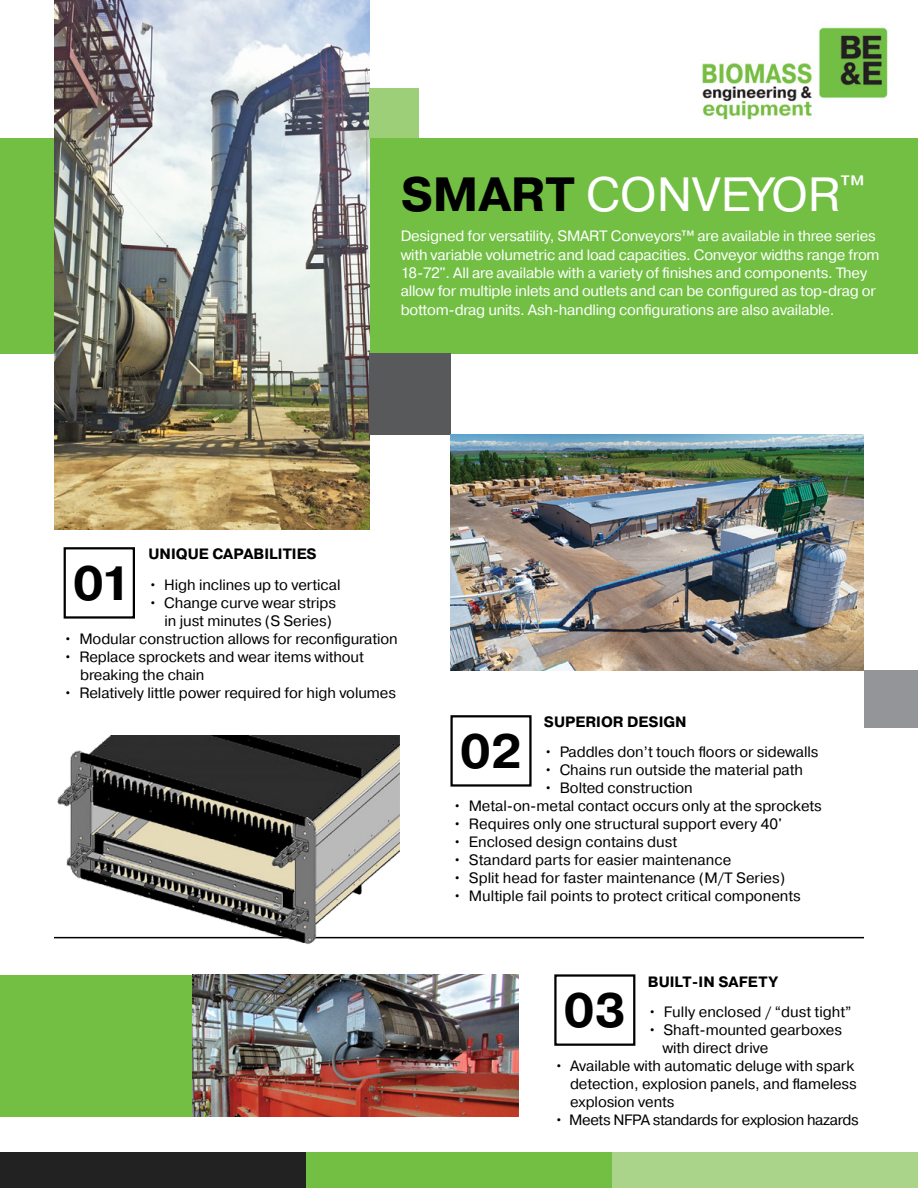
<style>
.page{position:relative;width:918px;height:1188px;background:#fff}
.page>*{position:absolute;margin:0;border:0;box-sizing:border-box;transform-origin:0 0}
.t1{font:48px "Pragmatica";color:#fff}
.t2{font:700 48px "Pragmatica";color:#000}
.t3{font:15px/18px "Pragmatica";letter-spacing:-.005em;color:#000}
.t4{font:15px/18.5px "Pragmatica";letter-spacing:-.015em;color:#fff}
.t5{font:700 15px "Pragmatica";color:#000}
.t6{font:15px "Pragmatica";letter-spacing:-.025em;color:#000}
.s1{font-weight:700;color:#000}
</style>
<div class="page">
<div style="left:0;top:138px;width:918px;height:216px;background:#72bf44"></div>
<img style="left:54px;top:0;width:315px;height:529px">
<div style="left:369px;top:89px;width:49px;height:49px;background:#9dcf78"></div>
<div style="left:369px;top:354px;width:81px;height:81px;background:#58595b"></div>
<div style="left:864px;top:671px;width:54px;height:57px;background:#939598"></div>
<img style="left:450px;top:435px;width:414px;height:236px">
<div style="left:0;top:975px;width:193px;height:142px;background:#72bf44"></div>
<div style="left:64px;top:547px;width:71px;height:72px;border:2px solid #000"></div>
<hr style="left:54px;top:937px;width:810px;height:1px;background:#000">
<div style="left:554px;top:974px;width:81px;height:72px;border:2px solid #000"></div>
<div style="left:306px;top:1153px;width:306px;height:35px;background:#72bf44"></div>
<div style="left:612px;top:1153px;width:306px;height:35px;background:#aad48a"></div>
<div style="left:0;top:1153px;width:306px;height:35px;background:#222223"></div>
<img style="left:54px;top:736px;width:346px;height:209px">
<div style="left:450px;top:715px;width:82px;height:72px;border:2px solid #000"></div>
<img style="left:702px;top:27px;width:186px;height:93px">
<img style="left:193px;top:974px;width:325px;height:143px">
<h1 class="t1" style="left:401px;top:165px;width:466px"><span class="s1">SMART</span> CONVEYOR<sup>™</sup></h1>
<p class="t4" style="left:401px;top:227px;width:480px">Designed for versatility, SMART Conveyors™ are available in three series with variable volumetric and load capacities. Conveyor widths range from 18-72". All are available with a variety of finishes and components. They allow for multiple inlets and outlets and can be configured as top-drag or bottom-drag units. Ash-handling configurations are also available.</p>
<p class="t5" style="left:148px;top:544px;width:170px">UNIQUE CAPABILITIES</p>
<p class="t3" style="left:148px;top:577px;width:193px">• High inclines up to vertical</p>
<p class="t3" style="left:148px;top:595px;width:189px;text-align:right">• Change curve wear strips in just minutes (S Series)</p>
<p class="t3" style="left:64px;top:631px;width:336px">• Modular construction allows for reconfiguration</p>
<p class="t3" style="left:80px;top:649px;width:285px;text-indent:-16px">• Replace sprockets and wear items without breaking the chain</p>
<p class="t3" style="left:64px;top:685px;width:334px">• Relatively little power required for high volumes</p>
<h1 class="t2" style="left:73px;top:552px;width:60px">01</h1>
<p class="t5" style="left:544px;top:712px;width:144px">SUPERIOR DESIGN</p>
<p class="t3" style="left:544px;top:743px;width:276px">• Paddles don’t touch floors or sidewalls</p>
<p class="t3" style="left:544px;top:761px;width:261px">• Chains run outside the material path</p>
<p class="t3" style="left:544px;top:779px;width:150px">• Bolted construction</p>
<p class="t3" style="left:453px;top:797px;width:370px">• Metal-on-metal contact occurs only at the sprockets</p>
<p class="t3" style="left:453px;top:815px;width:330px">• Requires only one structural support every 40'</p>
<p class="t3" style="left:453px;top:833px;width:226px">• Enclosed design contains dust</p>
<p class="t3" style="left:453px;top:851px;width:280px">• Standard parts for easier maintenance</p>
<p class="t3" style="left:453px;top:869px;width:334px">• Split head for faster maintenance (M/T Series)</p>
<p class="t3" style="left:453px;top:887px;width:349px">• Multiple fail points to protect critical components</p>
<h1 class="t2" style="left:460px;top:720px;width:64px">02</h1>
<p class="t5" style="left:648px;top:972px;width:132px">BUILT-IN SAFETY</p>
<p class="t3" style="left:648px;top:1003px;width:205px">• Fully enclosed / “dust tight”</p>
<p class="t3" style="left:662px;top:1021px;width:181px;text-indent:-15px">• Shaft-mounted gearboxes with direct drive</p>
<p class="t3" style="left:570px;top:1057px;width:288px;text-indent:-16px">• Available with automatic deluge with spark detection, explosion panels, and flameless explosion vents</p>
<p class="t6" style="left:554px;top:1110px;width:306px">• Meets NFPA standards for explosion hazards</p>
<h1 class="t2" style="left:564px;top:980px;width:64px">03</h1>
</div>
